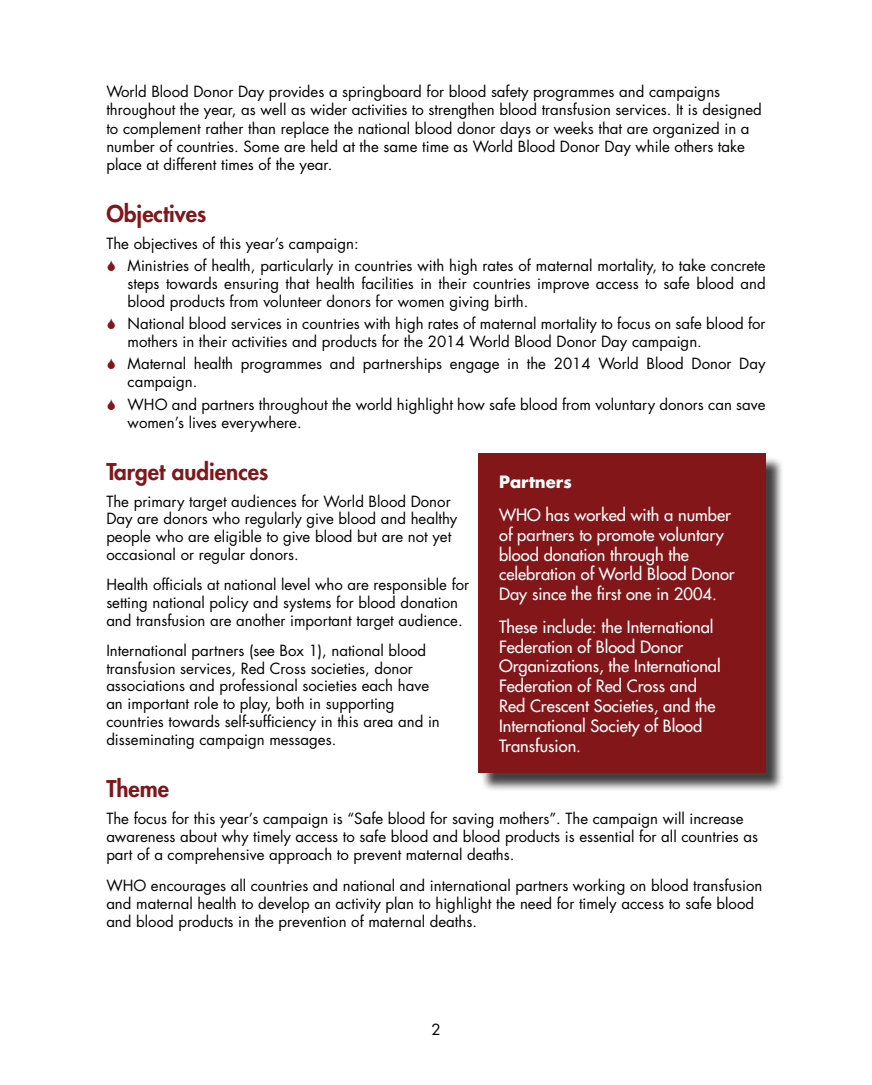
<style>
.page{position:relative;width:872px;height:1085px;background:#fff}
.page>*{position:absolute;margin:0;border:0;box-sizing:border-box;transform-origin:0 0}
.t1{font:800 22.5px "Futura Std";color:#821619}
.t2{font:500 16.5px/19.8px "Futura Std";color:#fff}
.t3{font:700 16.5px "Futura Std";color:#fff}
.t4{font:15px/18px "Futura Std";color:#000}
</style>
<div class="page">
<div style="left:480px;top:455px;width:304px;height:336px;background:#000;opacity:.75"></div>
<div style="left:478px;top:453px;width:287px;height:319px;background:#821619"></div>
<p class="t4" style="left:106px;top:83px;width:657px">World Blood Donor Day provides a springboard for blood safety programmes and campaigns throughout the year, as well as wider activities to strengthen blood transfusion services. It is designed to complement rather than replace the national blood donor days or weeks that are organized in a number of countries. Some are held at the same time as World Blood Donor Day while others take place at different times of the year.</p>
<h1 class="t1" style="left:106px;top:199px;width:102px">Objectives</h1>
<p class="t4" style="left:128px;top:232px;width:639px;line-height:22.2px;text-indent:-21px">The objectives of this year’s campaign:<br>Ministries of health, particularly in countries with high rates of maternal mortality, to take concrete</p>
<p class="t4" style="left:128px;top:274px;width:639px">steps towards ensuring that health facilities in their countries improve access to safe blood and blood products from volunteer donors for women giving birth.</p>
<p class="t4" style="left:128px;top:315px;width:639px">National blood services in countries with high rates of maternal mortality to focus on safe blood for mothers in their activities and products for the 2014 World Blood Donor Day campaign.</p>
<p class="t4" style="left:128px;top:355px;width:639px">Maternal health programmes and partnerships engage in the 2014 World Blood Donor Day campaign.</p>
<p class="t4" style="left:128px;top:395px;width:639px">WHO and partners throughout the world highlight how safe blood from voluntary donors can save women’s lives everywhere.</p>
<h1 class="t1" style="left:106px;top:457px;width:164px">Target audiences</h1>
<p class="t4" style="left:106px;top:492px;width:352px">The primary target audiences for World Blood Donor Day are donors who regularly give blood and healthy people who are eligible to give blood but are not yet occasional or regular donors.</p>
<p class="t4" style="left:106px;top:576px;width:364px">Health officials at national level who are responsible for setting national policy and systems for blood donation and transfusion are another important target audience.</p>
<p class="t4" style="left:106px;top:641px;width:335px">International partners (see Box 1), national blood transfusion services, Red Cross societies, donor associations and professional societies each have an important role to play, both in supporting countries towards self-sufficiency in this area and in disseminating campaign messages.</p>
<h1 class="t1" style="left:106px;top:774px;width:64px">Theme</h1>
<p class="t4" style="left:106px;top:809px;width:653px">The focus for this year’s campaign is “Safe blood for saving mothers”. The campaign will increase awareness about why timely access to safe blood and blood products is essential for all countries as part of a comprehensive approach to prevent maternal deaths.</p>
<p class="t4" style="left:106px;top:876px;width:657px">WHO encourages all countries and national and international partners working on blood transfusion and maternal health to develop an activity plan to highlight the need for timely access to safe blood and blood products in the prevention of maternal deaths.</p>
<p class="t3" style="left:499px;top:471px;width:74px">Partners</p>
<p class="t2" style="left:499px;top:505px;width:237px">WHO has worked with a number of partners to promote voluntary blood donation through the celebration of World Blood Donor<br>Day since the first one in 2004.</p>
<p class="t2" style="left:499px;top:616px;width:223px">These include: the International<br>Federation of Blood Donor<br>Organizations, the International<br>Federation of Red Cross and<br>Red Crescent Societies, and the<br>International Society of Blood<br>Transfusion.</p>
<p class="t4" style="left:431px;top:1020px;width:11px">2</p>
</div>
